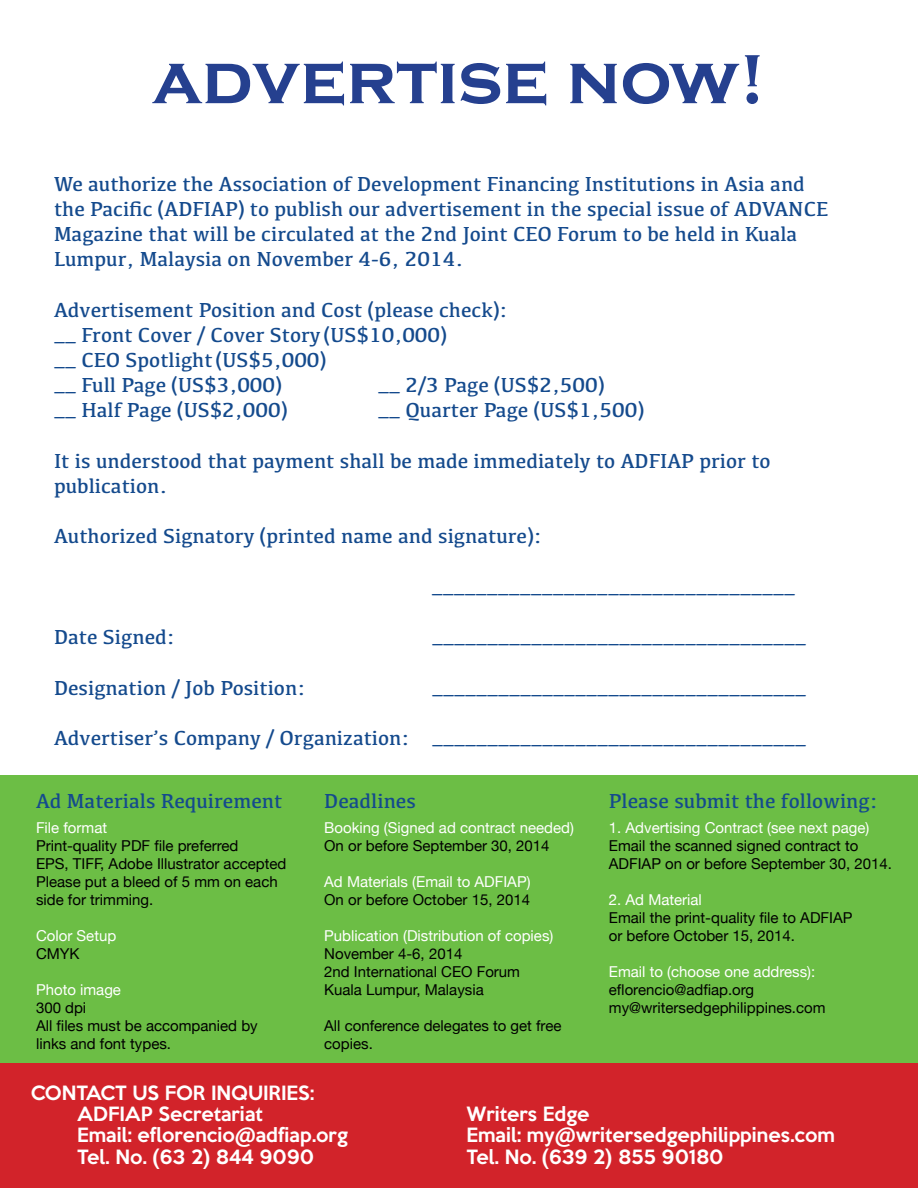
<style>
.page{position:relative;width:918px;height:1188px;background:#fff}
.page>*{position:absolute;margin:0;border:0;box-sizing:border-box;transform-origin:0 0}
.t1{font:700 72px "Copperplate Gothic";color:#25408f}
.t2{font:21px/25.2px "Kefa";color:#144a8d}
.t3{font:18px/21.5px "Keep Calm";color:#fff}
.t4{font:15px/18px "Helvetica Neue";color:#000}
.t5{font:15px "Helvetica Neue";color:#fff}
</style>
<div class="page">
<div style="left:0;top:776px;width:918px;height:412px;background:#6cbe45"></div>
<div style="left:0;top:1064px;width:918px;height:124px;background:#d2232a"></div>
<h1 class="t1" style="left:152px;top:39px;width:615px">advertise now!</h1>
<p class="t2" style="left:54px;top:170px;width:776px">We authorize the Association of Development Financing Institutions in Asia and the Pacific (ADFIAP) to publish our advertisement in the special issue of ADVANCE Magazine that will be circulated at the 2nd Joint CEO Forum to be held in Kuala Lumpur, Malaysia on November 4-6, 2014.</p>
<p class="t2" style="left:54px;top:296px;width:455px">Advertisement Position and Cost (please check): __ Front Cover / Cover Story (US$10,000)<br>__ CEO Spotlight (US$5,000)<br>__ Full Page (US$3,000)</p>
<p class="t2" style="left:378px;top:372px;width:228px">__ 2/3 Page (US$2,500)</p>
<p class="t2" style="left:54px;top:397px;width:235px">__ Half Page (US$2,000)</p>
<p class="t2" style="left:378px;top:397px;width:268px">__ Quarter Page (US$1,500)</p>
<p class="t2" style="left:54px;top:448px;width:718px">It is understood that payment shall be made immediately to ADFIAP prior to publication.</p>
<p class="t2" style="left:54px;top:523px;width:489px">Authorized Signatory (printed name and signature):</p>
<p class="t2" style="left:54px;top:624px;width:122px">Date Signed:</p>
<p class="t2" style="left:432px;top:574px;width:365px">_________________________________</p>
<p class="t2" style="left:432px;top:624px;width:376px">__________________________________</p>
<p class="t2" style="left:54px;top:674px;width:253px">Designation / Job Position:</p>
<p class="t2" style="left:432px;top:674px;width:376px">__________________________________</p>
<p class="t2" style="left:54px;top:725px;width:754px">Advertiser’s Company / Organization: __________________________________</p>
<p class="t2" style="left:36px;top:788px;width:248px">Ad Materials Requirement</p>
<p class="t5" style="left:36px;top:817px;width:73px">File format</p>
<p class="t4" style="left:36px;top:837px;width:252px">Print-quality PDF file preferred<br>EPS, TIFF, Adobe Illustrator accepted<br>Please put a bleed of 5 mm on each side for trimming.</p>
<p class="t5" style="left:36px;top:925px;width:82px">Color Setup</p>
<p class="t4" style="left:36px;top:945px;width:45px">CMYK</p>
<p class="t5" style="left:36px;top:979px;width:87px">Photo image</p>
<p class="t4" style="left:36px;top:999px;width:223px">300 dpi<br>All files must be accompanied by links and font types.</p>
<p class="t2" style="left:324px;top:788px;width:93px">Deadlines</p>
<p class="t5" style="left:324px;top:817px;width:251px">Booking (Signed ad contract needed)</p>
<p class="t4" style="left:324px;top:837px;width:227px">On or before September 30, 2014</p>
<p class="t5" style="left:324px;top:871px;width:208px">Ad Materials (Email to ADFIAP)</p>
<p class="t4" style="left:324px;top:891px;width:207px">On or before October 15, 2014</p>
<p class="t5" style="left:324px;top:925px;width:231px">Publication (Distribution of copies)</p>
<p class="t4" style="left:324px;top:945px;width:197px">November 4-6, 2014<br>2nd International CEO Forum<br>Kuala Lumpur, Malaysia</p>
<p class="t4" style="left:324px;top:1017px;width:239px">All conference delegates to get free copies.</p>
<p class="t2" style="left:609px;top:788px;width:270px">Please submit the following:</p>
<p class="t5" style="left:609px;top:817px;width:262px">1. Advertising Contract (see next page)</p>
<p class="t4" style="left:609px;top:837px;width:285px">Email the scanned signed contract to<br>ADFIAP on or before September 30, 2014.</p>
<p class="t5" style="left:609px;top:889px;width:95px">2. Ad Material</p>
<p class="t4" style="left:609px;top:909px;width:245px">Email the print-quality file to ADFIAP or before October 15, 2014.</p>
<p class="t5" style="left:609px;top:961px;width:208px">Email to (choose one address):</p>
<p class="t4" style="left:609px;top:981px;width:218px">eflorencio@adfiap.org my@writersedgephilippines.com</p>
<p class="t3" style="left:77px;top:1082px;width:272px;text-indent:55px">us for inquiries:<br>ADFIAP Secretariat<br>Email: eflorencio@adfiap.org<br>Tel. No. (63 2) 844 9090</p>
<p class="t3" style="left:31px;top:1082px;width:29px">Contact</p>
<p class="t3" style="left:467px;top:1103px;width:370px">Writers Edge<br>Email: my@writersedgephilippines.com<br>Tel. No. (639 2) 855 90180</p>
</div>
